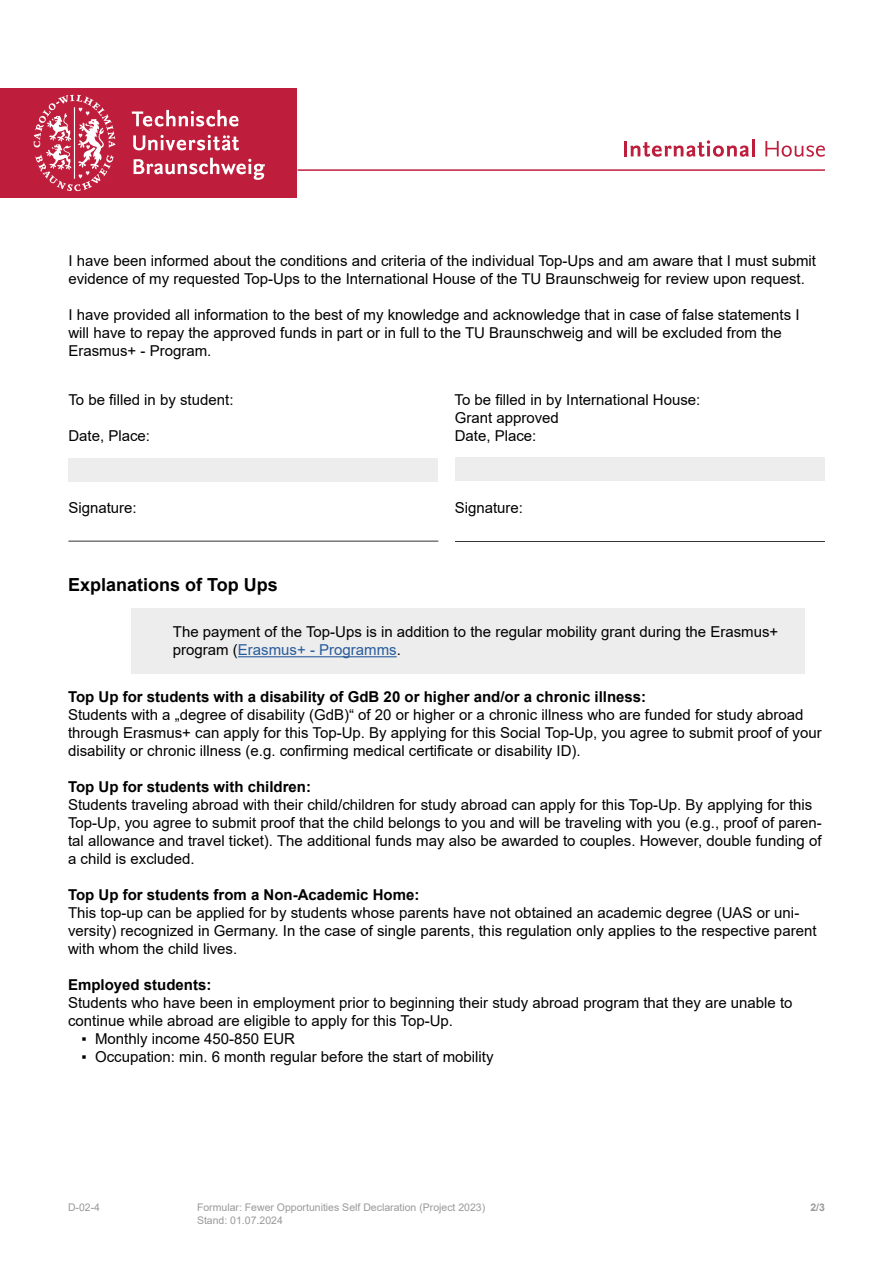
<style>
.page{position:relative;width:893px;height:1263px;background:#fff}
.page>*{position:absolute;margin:0;border:0;box-sizing:border-box;transform-origin:0 0}
.t1{font:700 18px "Arial";color:#000}
.t2{font:15px/18px "Arial";color:#000}
.t3{font:700 15px "Arial";color:#000}
.t4{font:10.5px/12.6px "Arial";color:#999}
.t5{font:700 10.5px "Arial";color:#999}
.s1{color:#275b9b}
</style>
<div class="page">
<div style="left:1px;top:88px;width:296px;height:110px;background:#be1e3c"></div>
<svg style="left:34px;top:95px;width:81px;height:96px"></svg>
<svg style="left:132px;top:110px;width:107px;height:17px"></svg>
<svg style="left:133px;top:135px;width:106px;height:16px"></svg>
<svg style="left:134px;top:158px;width:131px;height:22px"></svg>
<hr style="left:624px;top:141px;width:3px;height:15px;background:#be1e3c">
<svg style="left:630px;top:140px;width:119px;height:17px"></svg>
<hr style="left:752px;top:139px;width:3px;height:17px;background:#be1e3c">
<svg style="left:765px;top:141px;width:60px;height:16px"></svg>
<hr style="left:298px;top:169px;width:527px;height:2px;background:#be1e3c">
<div style="left:131px;top:608px;width:674px;height:66px;background:#ededed"></div>
<hr style="left:238px;top:656px;width:159px;height:1px;background:#275b9b">
<div style="left:68px;top:458px;width:370px;height:23px;background:#ededed"></div>
<div style="left:455px;top:457px;width:370px;height:24px;background:#ededed"></div>
<hr style="left:455px;top:541px;width:370px;height:1px;background:#333">
<hr style="left:68px;top:541px;width:370px;height:1px;background:#333">
<p class="t2" style="left:68px;top:252px;width:749px">I have been informed about the conditions and criteria of the individual Top-Ups and am aware that I must submit evidence of my requested Top-Ups to the International House of the TU Braunschweig for review upon request.</p>
<p class="t2" style="left:68px;top:306px;width:733px">I have provided all information to the best of my knowledge and acknowledge that in case of false statements I will have to repay the approved funds in part or in full to the TU Braunschweig and will be excluded from the<br>Erasmus+ - Program.</p>
<p class="t2" style="left:68px;top:391px;width:167px">To be filled in by student:</p>
<p class="t2" style="left:454px;top:391px;width:247px">To be filled in by International House:<br>Grant approved</p>
<p class="t2" style="left:68px;top:427px;width:83px">Date, Place:</p>
<p class="t2" style="left:455px;top:427px;width:83px">Date, Place:</p>
<p class="t2" style="left:68px;top:499px;width:70px">Signature:</p>
<p class="t2" style="left:455px;top:499px;width:70px">Signature:</p>
<p class="t1" style="left:68px;top:572px;width:211px">Explanations of Top Ups</p>
<p class="t2" style="left:173px;top:623px;width:607px">The payment of the Top-Ups is in addition to the regular mobility grant during the Erasmus+ program (<span class="s1">Erasmus+ - Programms</span>.</p>
<p class="t3" style="left:68px;top:686px;width:580px">Top Up for students with a disability of GdB 20 or higher and/or a chronic illness:</p>
<p class="t2" style="left:68px;top:706px;width:755px">Students with a „degree of disability (GdB)“ of 20 or higher or a chronic illness who are funded for study abroad through Erasmus+ can apply for this Top-Up. By applying for this Social Top-Up, you agree to submit proof of your disability or chronic illness (e.g. confirming medical certificate or disability ID).</p>
<p class="t3" style="left:68px;top:776px;width:245px">Top Up for students with children:</p>
<p class="t2" style="left:68px;top:796px;width:755px">Students traveling abroad with their child/children for study abroad can apply for this Top-Up. By applying for this Top-Up, you agree to submit proof that the child belongs to you and will be traveling with you (e.g., proof of paren&shy;tal allowance and travel ticket). The additional funds may also be awarded to couples. However, double funding of a child is excluded.</p>
<p class="t3" style="left:68px;top:884px;width:353px">Top Up for students from a Non-Academic Home:</p>
<p class="t2" style="left:68px;top:904px;width:750px">This top-up can be applied for by students whose parents have not obtained an academic degree (UAS or uni&shy;versity) recognized in Germany. In the case of single parents, this regulation only applies to the respective parent with whom the child lives.</p>
<p class="t3" style="left:68px;top:974px;width:145px">Employed students:</p>
<p class="t2" style="left:68px;top:994px;width:726px">Students who have been in employment prior to beginning their study abroad program that they are unable to continue while abroad are eligible to apply for this Top-Up.</p>
<p class="t2" style="left:82px;top:1030px;width:215px">▪ Monthly income 450-850 EUR</p>
<p class="t2" style="left:82px;top:1048px;width:414px">▪ Occupation: min. 6 month regular before the start of mobility</p>
<p class="t4" style="left:197px;top:1201px;width:290px">Formular: Fewer Opportunities Self Declaration (Project 2023)<br>Stand: 01.07.2024</p>
<p class="t4" style="left:68px;top:1201px;width:34px">D-02-4</p>
<p class="t5" style="left:810px;top:1200px;width:16px">2/3</p>
</div>
